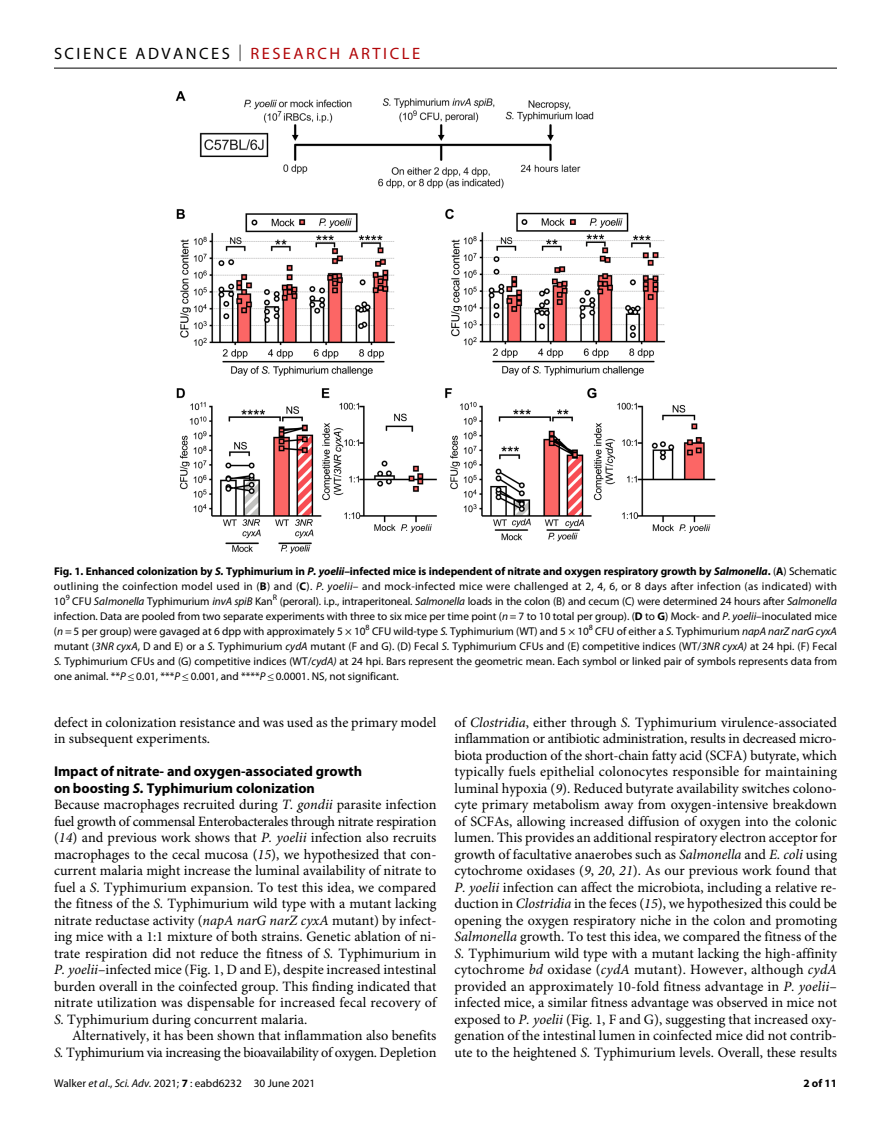
<style>
.page{position:relative;width:891px;height:1134px;background:#fff}
.page>*{position:absolute;margin:0;border:0;box-sizing:border-box;transform-origin:0 0}
.t1{font:16.5px "Myriad Pro";letter-spacing:.15em;color:#000}
.t2{font:14.25px/16.5px "Minion Pro";color:#000;text-align:justify}
.t3{font:700 14.25px/16.5px "Myriad Pro";color:#000}
.t4{font:11.25px/15px "Myriad Pro";color:#000;text-align:justify}
.t5{font:700 11.25px "Myriad Pro";color:#000}
.s1{font-weight:300}
.s2{color:#b10508}
.s3{font-weight:700}
.s4{font-weight:700;font-style:italic}
.s5{font-style:italic}
</style>
<div class="page">
<hr style="left:54px;top:68px;width:783px;height:1px;background:#000">
<img style="left:176px;top:91px;width:540px;height:463px">
<p class="t1" style="left:54px;top:40px;width:368px">SCIENCE ADVANCES <span class="s1">|</span> <span class="s2">RESEARCH ARTICLE</span></p>
<p class="t4" style="left:54px;top:564px;width:785px"><span class="s3">Fig. 1. Enhanced colonization by</span> <span class="s4">S.</span> <span class="s3">Typhimurium in</span> <span class="s4">P. yoelii–</span><span class="s3">infected mice is independent of nitrate and oxygen respiratory growth by</span> <span class="s4">Salmonella</span><span class="s3">.</span> (<span class="s3">A</span>) Schematic outlining the coinfection model used in (<span class="s3">B</span>) and (<span class="s3">C</span>). <span class="s5">P. yoelii–</span> and mock-infected mice were challenged at 2, 4, 6, or 8 days after infection (as indicated) with 10<sup>9</sup> CFU <span class="s5">Salmonella</span> Typhimurium <span class="s5">invA spiB</span> Kan<sup>R</sup> (peroral). i.p., intraperitoneal. <span class="s5">Salmonella</span> loads in the colon (B) and cecum (C) were determined 24 hours after <span class="s5">Salmonella </span>infection. Data are pooled from two separate experiments with three to six mice per time point (<span class="s5">n</span> = 7 to 10 total per group). (<span class="s3">D</span> to <span class="s3">G</span>) Mock- and <span class="s5">P. yoelii</span>–inoculated mice (<span class="s5">n</span> = 5 per group) were gavaged at 6 dpp with approximately 5 × 10<sup>8</sup> CFU wild-type <span class="s5">S.</span> Typhimurium (WT) and 5 × 10<sup>8</sup> CFU of either a <span class="s5">S.</span> Typhimurium <span class="s5">napA narZ narG cyxA </span>mutant (<span class="s5">3NR cyxA</span>, D and E) or a <span class="s5">S.</span> Typhimurium <span class="s5">cydA</span> mutant (F and G). (D) Fecal <span class="s5">S.</span> Typhimurium CFUs and (E) competitive indices (WT/<span class="s5">3NR cyxA)</span> at 24 hpi. (F) Fecal <span class="s5">S.</span> Typhimurium CFUs and (G) competitive indices (WT/<span class="s5">cydA)</span> at 24 hpi. Bars represent the geometric mean. Each symbol or linked pair of symbols represents data from one animal. **<span class="s5">P</span> ≤ 0.01, ***<span class="s5">P</span> ≤ 0.001, and ****<span class="s5">P</span> ≤ 0.0001. NS, not significant.</p>
<p class="t2" style="left:54px;top:715px;width:384px">defect in colonization resistance and was used as the primary model in subsequent experiments.</p>
<p class="t3" style="left:54px;top:762px;width:310px">Impact of nitrate- and oxygen-associated growth on boosting <span class="s5">S.</span> Typhimurium colonization</p>
<p class="t2" style="left:54px;top:798px;width:384px">Because macrophages recruited during <span class="s5">T. gondii</span> parasite infection fuel growth of commensal Enterobacterales through nitrate respiration (<span class="s5">14</span>) and previous work shows that <span class="s5">P. yoelii</span> infection also recruits macrophages to the cecal mucosa (<span class="s5">15</span>), we hypothesized that con&shy;current malaria might increase the luminal availability of nitrate to fuel a <span class="s5">S.</span> Typhimurium expansion. To test this idea, we compared the fitness of the <span class="s5">S.</span> Typhimurium wild type with a mutant lacking nitrate reductase activity (<span class="s5">napA narG narZ cyxA</span> mutant) by infect&shy;ing mice with a 1:1 mixture of both strains. Genetic ablation of ni&shy;trate respiration did not reduce the fitness of <span class="s5">S.</span> Typhimurium in <span class="s5">P. yoelii</span>–infected mice (Fig. 1, D and E), despite increased intestinal burden overall in the coinfected group. This finding indicated that nitrate utilization was dispensable for increased fecal recovery of <span class="s5">S.</span> Typhimurium during concurrent malaria.</p>
<p class="t2" style="left:54px;top:1029px;width:384px;text-align:right">Alternatively, it has been shown that inflammation also benefits<br><span class="s5">S.</span> Typhimurium via increasing the bioavailability of oxygen. Depletion</p>
<p class="t4" style="left:54px;top:1076px;width:263px">Walker <span class="s5">et al</span>., <span class="s5">Sci. Adv.</span> 2021; <span class="s3">7</span> : eabd6232 30 June 2021</p>
<p class="t2" style="left:455px;top:715px;width:384px">of <span class="s5">Clostridia</span>, either through <span class="s5">S.</span> Typhimurium virulence-associated inflammation or antibiotic administration, results in decreased micro&shy;biota production of the short-chain fatty acid (SCFA) butyrate, which typically fuels epithelial colonocytes responsible for maintaining luminal hypoxia (<span class="s5">9</span>). Reduced butyrate availability switches colono&shy;cyte primary metabolism away from oxygen-intensive breakdown of SCFAs, allowing increased diffusion of oxygen into the colonic lumen. This provides an additional respiratory electron acceptor for growth of facultative anaerobes such as <span class="s5">Salmonella</span> and <span class="s5">E. coli</span> using cytochrome oxidases (<span class="s5">9</span>, <span class="s5">20</span>, <span class="s5">21</span>). As our previous work found that <span class="s5">P. yoelii</span> infection can affect the microbiota, including a relative re&shy;duction in <span class="s5">Clostridia</span> in the feces (<span class="s5">15</span>), we hypothesized this could be opening the oxygen respiratory niche in the colon and promoting <span class="s5">Salmonella</span> growth. To test this idea, we compared the fitness of the <span class="s5">S.</span> Typhimurium wild type with a mutant lacking the high-affinity cytochrome <span class="s5">bd</span> oxidase (<span class="s5">cydA</span> mutant). However, although <span class="s5">cydA </span>provided an approximately 10-fold fitness advantage in <span class="s5">P. yoelii</span>– infected mice, a similar fitness advantage was observed in mice not exposed to <span class="s5">P. yoelii</span> (Fig. 1, F and G), suggesting that increased oxy&shy;genation of the intestinal lumen in coinfected mice did not contrib&shy;ute to the heightened <span class="s5">S.</span> Typhimurium levels. Overall, these results</p>
<p class="t5" style="left:803px;top:1074px;width:35px">2 of 11</p>
</div>
